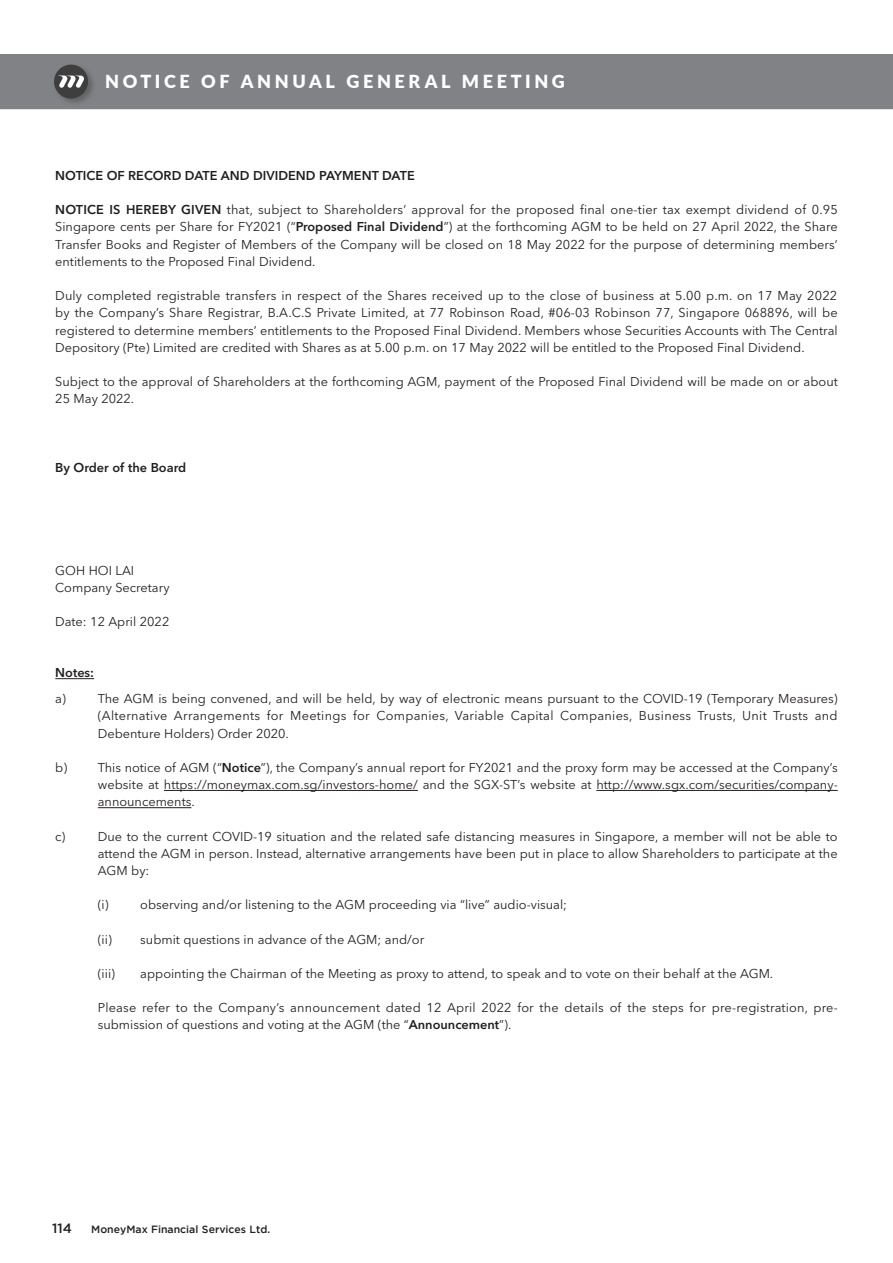
<style>
.page{position:relative;width:893px;height:1263px;background:#fff}
.page>*{position:absolute;margin:0;border:0;box-sizing:border-box;transform-origin:0 0}
.t1{font:900 18px "Lato";letter-spacing:.2em;color:#fff}
.t2{font:500 13.5px "Gotham";color:#231f20}
.B0{font:12.75px/17.2px "Avenir Next LT Pro";color:#231f20;text-align:justify}
.L-0{font:12.75px/17.2px "Avenir Next LT Pro";color:#231f20;text-align:justify}
.L-1{font:12.75px "Avenir Next LT Pro";color:#231f20}
.B1{font:12.75px/17.2px "Avenir Next LT Pro";letter-spacing:.015em;color:#231f20}
.B0-2{font:600 12.75px "Avenir Next LT Pro";color:#231f20}
.t3{font:500 10.5px "Gotham";color:#231f20}
.s1{font-weight:600}
</style>
<div class="page">
<div style="left:0;top:54px;width:893px;height:55px;background:#808285"></div>
<div style="left:53px;top:64px;width:43px;height:43px;background:#231f20;opacity:.3"></div>
<div style="left:54px;top:65px;width:34px;height:34px;background:#3e3e3f;border-radius:50%"></div>
<svg style="left:59px;top:76px;width:25px;height:12px"></svg>
<hr style="left:55px;top:678px;width:39px;height:1px;background:#231f20">
<hr style="left:164px;top:790px;width:254px;height:1px;background:#231f20">
<hr style="left:596px;top:790px;width:242px;height:1px;background:#231f20">
<hr style="left:98px;top:807px;width:93px;height:1px;background:#231f20">
<p class="t1" style="left:105px;top:68px;width:461px">NOTICE OF ANNUAL GENERAL MEETING</p>
<p class="B0-2" style="left:55px;top:168px;width:361px">NOTICE OF RECORD DATE AND DIVIDEND PAYMENT DATE</p>
<p class="B0" style="left:55px;top:201px;width:784px"><span class="s1">NOTICE IS HEREBY GIVEN</span> that, subject to Shareholders’ approval for the proposed final one-tier tax exempt dividend of 0.95<br>Singapore cents per Share for FY2021 (“<span class="s1">Proposed Final Dividend</span>”) at the forthcoming AGM to be held on 27 April 2022, the Share Transfer Books and Register of Members of the Company will be closed on 18 May 2022 for the purpose of determining members’ entitlements to the Proposed Final Dividend.</p>
<p class="B0" style="left:55px;top:287px;width:784px">Duly completed registrable transfers in respect of the Shares received up to the close of business at 5.00 p.m. on 17 May 2022 by the Company’s Share Registrar, B.A.C.S Private Limited, at 77 Robinson Road, #06-03 Robinson 77, Singapore 068896, will be registered to determine members’ entitlements to the Proposed Final Dividend. Members whose Securities Accounts with The Central Depository (Pte) Limited are credited with Shares as at 5.00 p.m. on 17 May 2022 will be entitled to the Proposed Final Dividend.</p>
<p class="B0" style="left:55px;top:373px;width:784px">Subject to the approval of Shareholders at the forthcoming AGM, payment of the Proposed Final Dividend will be made on or about<br>25 May 2022.</p>
<p class="B0-2" style="left:55px;top:460px;width:132px">By Order of the Board</p>
<p class="B0" style="left:55px;top:561px;width:80px">GOH HOI LAI</p>
<p class="B0" style="left:55px;top:579px;width:116px">Company Secretary</p>
<p class="B0" style="left:55px;top:613px;width:116px">Date: 12 April 2022</p>
<p class="B0-2" style="left:55px;top:665px;width:40px">Notes:</p>
<p class="L-0" style="left:55px;top:690px;width:12px">a)</p>
<p class="L-0" style="left:98px;top:690px;width:741px">The AGM is being convened, and will be held, by way of electronic means pursuant to the COVID-19 (Temporary Measures) (Alternative Arrangements for Meetings for Companies, Variable Capital Companies, Business Trusts, Unit Trusts and Debenture Holders) Order 2020.</p>
<p class="L-0" style="left:98px;top:759px;width:741px;text-indent:-43px">b) This notice of AGM (“<span class="s1">Notice</span>”), the Company’s annual report for FY2021 and the proxy form may be accessed at the Company’s website at https://moneymax.com.sg/investors-home/ and the SGX-ST’s website at http://www.sgx.com/securities/company&shy;announcements.</p>
<p class="L-0" style="left:55px;top:827px;width:12px">c)</p>
<p class="L-0" style="left:98px;top:827px;width:741px">Due to the current COVID-19 situation and the related safe distancing measures in Singapore, a member will not be able to attend the AGM in person. Instead, alternative arrangements have been put in place to allow Shareholders to participate at the AGM by:</p>
<p class="L-1" style="left:98px;top:897px;width:12px">(i)</p>
<p class="L-1" style="left:140px;top:897px;width:428px">observing and/or listening to the AGM proceeding via “live” audio-visual;</p>
<p class="L-1" style="left:98px;top:932px;width:328px">(ii) submit questions in advance of the AGM; and/or</p>
<p class="L-1" style="left:98px;top:966px;width:19px">(iii)</p>
<p class="L-1" style="left:140px;top:966px;width:634px">appointing the Chairman of the Meeting as proxy to attend, to speak and to vote on their behalf at the AGM.</p>
<p class="B1" style="left:98px;top:999px;width:741px">Please refer to the Company’s announcement dated 12 April 2022 for the details of the steps for pre-registration, pre&shy;submission of questions and voting at the AGM (the “<span class="s1">Announcement</span>”).</p>
<p class="t2" style="left:52px;top:1221px;width:21px">114</p>
<p class="t3" style="left:91px;top:1223px;width:181px">MoneyMax Financial Services Ltd.</p>
</div>
